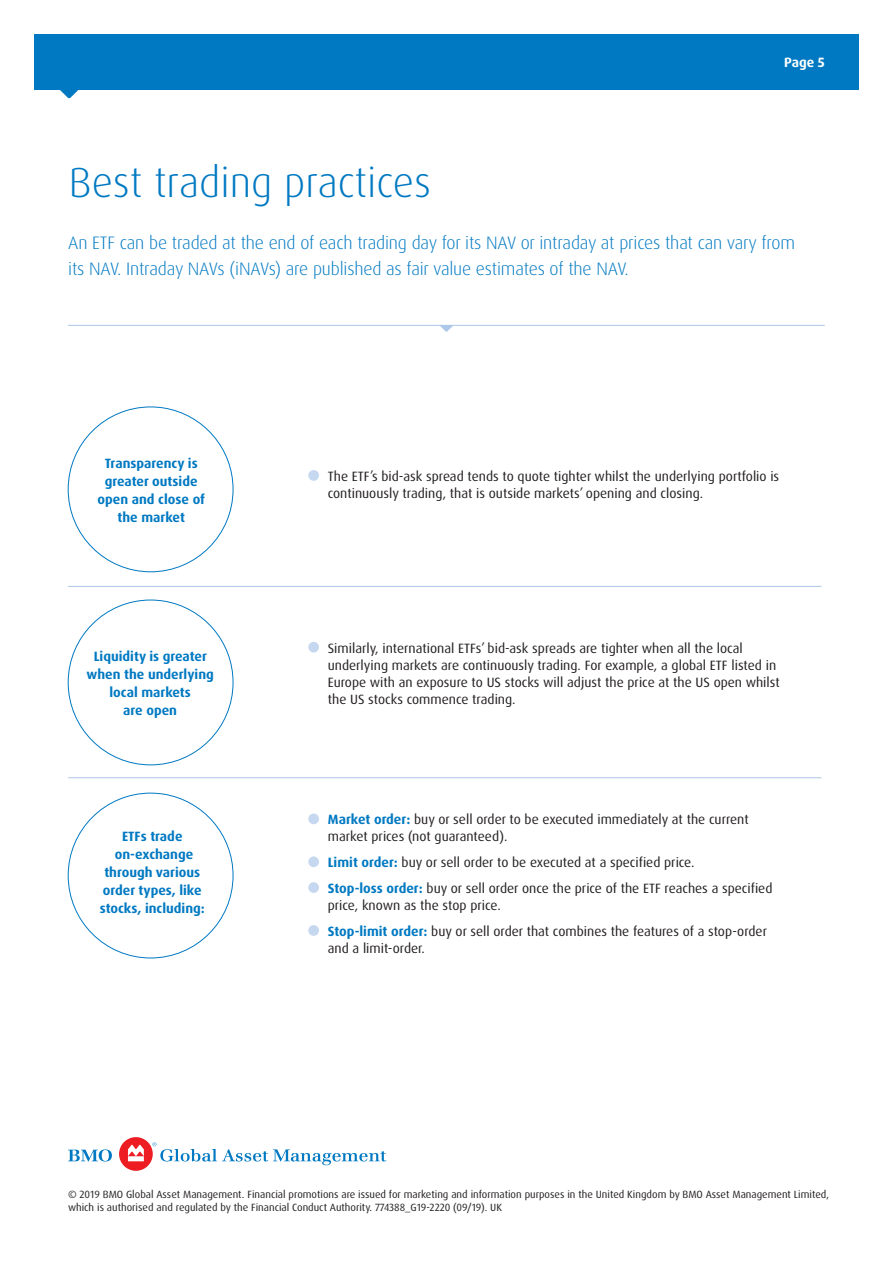
<style>
.page{position:relative;width:893px;height:1263px;background:#fff}
.page>*{position:absolute;margin:0;border:0;box-sizing:border-box;transform-origin:0 0}
.Title_28pt_blue{font:300 42px "Dax Pro";color:#0079c2}
.Intro_12pt_light_blu{font:300 18px/25.8px "Dax Pro";letter-spacing:-.01em;color:#0079c2}
.Heading_10pt_blue__2{font:13.5px/17.1px "Dax Pro";color:#231f20}
.Heading_10pt_blue__2-2{font:700 13.5px/18px "Dax Pro";color:#0079c2;text-align:center}
.Header_page_no{font:700 13.5px "Dax Pro";color:#fff}
.Body_9pt__2mm{font:10.5px/12.6px "Dax Pro";color:#231f20}
.s1{font-weight:700;color:#0079c2}
</style>
<div class="page">
<div style="left:34px;top:34px;width:825px;height:56px;background:#0079c2"></div>
<svg style="left:60px;top:90px;width:18px;height:8px"></svg>
<hr style="left:68px;top:586px;width:753px;height:1px;background:#adc8e8">
<hr style="left:68px;top:777px;width:753px;height:1px;background:#adc8e8">
<svg style="left:68px;top:406px;width:166px;height:166px"></svg>
<svg style="left:68px;top:599px;width:166px;height:166px"></svg>
<svg style="left:68px;top:792px;width:166px;height:166px"></svg>
<div style="left:308px;top:813px;width:11px;height:11px;background:#c6d8ef;border-radius:50%"></div>
<div style="left:308px;top:856px;width:11px;height:11px;background:#c6d8ef;border-radius:50%"></div>
<div style="left:308px;top:882px;width:11px;height:11px;background:#c6d8ef;border-radius:50%"></div>
<div style="left:308px;top:925px;width:11px;height:11px;background:#c6d8ef;border-radius:50%"></div>
<div style="left:308px;top:642px;width:11px;height:10px;background:#c6d8ef;border-radius:50%"></div>
<div style="left:308px;top:470px;width:11px;height:11px;background:#c6d8ef;border-radius:50%"></div>
<hr style="left:68px;top:325px;width:757px;height:1px;background:#adc8e8">
<svg style="left:440px;top:326px;width:13px;height:6px"></svg>
<svg style="left:68px;top:1149px;width:44px;height:12px"></svg>
<div style="left:119px;top:1137px;width:34px;height:34px;background:#ee1d23;border-radius:50%"></div>
<svg style="left:128px;top:1145px;width:16px;height:16px"></svg>
<svg style="left:152px;top:1142px;width:234px;height:23px"></svg>
<p class="Header_page_no" style="left:784px;top:54px;width:42px">Page 5</p>
<p class="Title_28pt_blue" style="left:69px;top:156px;width:364px">Best trading practices</p>
<p class="Intro_12pt_light_blu" style="left:68px;top:230px;width:728px">An ETF can be traded at the end of each trading day for its NAV or intraday at prices that can vary from its NAV. Intraday NAVs (iNAVs) are published as fair value estimates of the NAV.</p>
<p class="Heading_10pt_blue__2-2" style="left:97px;top:454px;width:109px">Transparency is greater outside open and close of the market</p>
<p class="Heading_10pt_blue__2-2" style="left:86px;top:648px;width:129px">Liquidity is greater when the underlying local markets<br>are open</p>
<p class="Heading_10pt_blue__2-2" style="left:100px;top:827px;width:107px">ETFs trade on-exchange through various order types, like stocks, including:</p>
<p class="Heading_10pt_blue__2" style="left:328px;top:468px;width:453px">The ETF’s bid-ask spread tends to quote tighter whilst the underlying portfolio is continuously trading, that is outside markets’ opening and closing.</p>
<p class="Heading_10pt_blue__2" style="left:328px;top:639px;width:453px">Similarly, international ETFs’ bid-ask spreads are tighter when all the local underlying markets are continuously trading. For example, a global ETF listed in Europe with an exposure to US stocks will adjust the price at the US open whilst the US stocks commence trading.</p>
<p class="Heading_10pt_blue__2" style="left:328px;top:811px;width:422px"><span class="s1">Market order:</span> buy or sell order to be executed immediately at the current market prices (not guaranteed).</p>
<p class="Heading_10pt_blue__2" style="left:328px;top:854px;width:368px"><span class="s1">Limit order:</span> buy or sell order to be executed at a specified price.</p>
<p class="Heading_10pt_blue__2" style="left:328px;top:880px;width:446px"><span class="s1">Stop-loss order:</span> buy or sell order once the price of the ETF reaches a specified price, known as the stop price.</p>
<p class="Heading_10pt_blue__2" style="left:328px;top:923px;width:441px"><span class="s1">Stop-limit order:</span> buy or sell order that combines the features of a stop-order and a limit-order.</p>
<p class="Body_9pt__2mm" style="left:68px;top:1188px;width:762px">© 2019 BMO Global Asset Management. Financial promotions are issued for marketing and information purposes in the United Kingdom by BMO Asset Management Limited, which is authorised and regulated by the Financial Conduct Authority. 774388_G19-2220 (09/19). UK</p>
</div>
